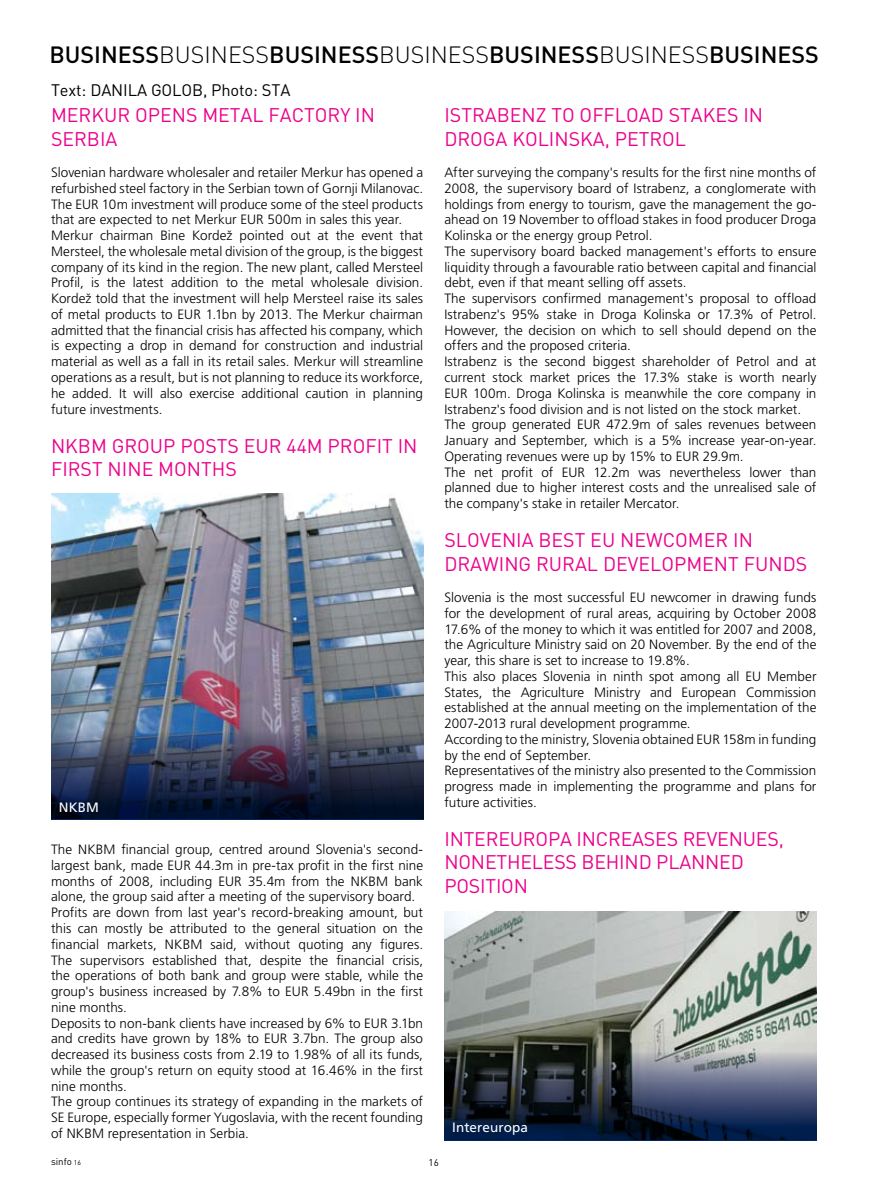
<style>
.page{position:relative;width:893px;height:1191px;background:#fff}
.page>*{position:absolute;margin:0;border:0;box-sizing:border-box;transform-origin:0 0}
.t1{font:23.25px "FFDIN Medium";color:#000}
.t2{font:19.5px/23.4px "FFDIN Regular";color:#ec008c}
.t3{font:16.5px "FFDIN Regular";letter-spacing:-.01em;color:#000}
.t4{font:300 13.5px/15.8px "Slo Frutiger";color:#000}
.t5{font:13.5px "Slo Frutiger Roman";color:#fff}
.t6{font:9.75px "FFDIN Regular";color:#000}
.s1{font-family:"FFDIN Light"}
.s2{font-size:6.9px}
</style>
<div class="page">
<img style="left:51px;top:493px;width:373px;height:326px">
<img style="left:444px;top:911px;width:372px;height:131px">
<img style="left:51px;top:721px;width:372px;height:99px">
<svg style="left:444px;top:1042px;width:372px;height:98px;background:#394353"></svg>
<h1 class="t1" style="left:49px;top:40px;width:771px">BUSINESS<span class="s1">BUSIN ESS</span>BUSINESS<span class="s1">BUSIN ESS</span>BUSINESS<span class="s1">BUSIN ESS</span>BUSINESS</h1>
<p class="t3" style="left:51px;top:80px;width:231px">TEXT: DANI LA GOLOB , PHOTO: STA</p>
<h2 class="t2" style="left:51px;top:103px;width:314px">M ERKUR OPENS M ETAL FACTORY IN<br>SERBIA</h2>
<p class="t4" style="left:51px;top:164px;width:374px">Slovenian hardware wholesaler and retailer Merkur has opened a refurbished steel factory in the Serbian town of Gornji Milanovac.<br>The EUR 10m investment will produce some of the steel products that are expected to net Merkur EUR 500m in sales this year.<br>Merkur chairman Bine Kordež pointed out at the event that Mersteel, the wholesale metal division of the group, is the biggest company of its kind in the region. The new plant, called Mersteel Profil, is the latest addition to the metal wholesale division.<br>Kordež told that the investment will help Mersteel raise its sales of metal products to EUR 1.1bn by 2013. The Merkur chairman admitted that the financial crisis has affected his company, which is expecting a drop in demand for construction and industrial material as well as a fall in its retail sales. Merkur will streamline operations as a result, but is not planning to reduce its workforce, he added. It will also exercise additional caution in planning future investments.</p>
<h2 class="t2" style="left:51px;top:433px;width:206px">NKBM GROUP POSTS EUR</h2>
<h2 class="t2" style="left:286px;top:433px;width:121px">44M PROFIT IN</h2>
<h2 class="t2" style="left:51px;top:457px;width:185px">FI RST NIN E M ONTHS</h2>
<p class="t5" style="left:59px;top:799px;width:11px">NKBM</p>
<p class="t4" style="left:51px;top:841px;width:374px">The NKBM financial group, centred around Slovenia's second&shy;largest bank, made EUR 44.3m in pre-tax profit in the first nine months of 2008, including EUR 35.4m from the NKBM bank alone, the group said after a meeting of the supervisory board.<br>Profits are down from last year's record-breaking amount, but this can mostly be attributed to the general situation on the financial markets, NKBM said, without quoting any figures.<br>The supervisors established that, despite the financial crisis, the operations of both bank and group were stable, while the group's business increased by 7.8% to EUR 5.49bn in the first nine months.<br>Deposits to non-bank clients have increased by 6% to EUR 3.1bn and credits have grown by 18% to EUR 3.7bn. The group also decreased its business costs from 2.19 to 1.98% of all its funds, while the group's return on equity stood at 16.46% in the first nine months.<br>The group continues its strategy of expanding in the markets of SE Europe, especially former Yugoslavia, with the recent founding of NKBM representation in Serbia.</p>
<h2 class="t2" style="left:444px;top:103px;width:308px">ISTRAB EN Z TO OFFLOAD STAKES IN<br>DROGA KOLINSK</h2>
<h2 class="t2" style="left:593px;top:126px;width:95px">A, PETROL</h2>
<p class="t4" style="left:444px;top:164px;width:374px">After surveying the company's results for the first nine months of 2008, the supervisory board of Istrabenz, a conglomerate with holdings from energy to tourism, gave the management the go&shy;ahead on 19 November to offload stakes in food producer Droga Kolinska or the energy group Petrol.<br>The supervisory board backed management's efforts to ensure liquidity through a favourable ratio between capital and financial debt, even if that meant selling off assets.<br>The supervisors confirmed management's proposal to offload Istrabenz's 95% stake in Droga Kolinska or 17.3% of Petrol.<br>However, the decision on which to sell should depend on the offers and the proposed criteria.<br>Istrabenz is the second biggest shareholder of Petrol and at current stock market prices the 17.3% stake is worth nearly EUR 100m. Droga Kolinska is meanwhile the core company in Istrabenz's food division and is not listed on the stock market.<br>The group generated EUR 472.9m of sales revenues between January and September, which is a 5% increase year-on-year.<br>Operating revenues were up by 15% to EUR 29.9m.<br>The net profit of EUR 12.2m was nevertheless lower than planned due to higher interest costs and the unrealised sale of the company's stake in retailer Mercator.</p>
<h2 class="t2" style="left:444px;top:528px;width:337px">SLOVENIA BEST EU NEWCOMER IN<br>DRAWIN G RURAL DEVELOPMENT FUNDS</h2>
<p class="t4" style="left:444px;top:589px;width:374px">Slovenia is the most successful EU newcomer in drawing funds for the development of rural areas, acquiring by October 2008<br>17.6% of the money to which it was entitled for 2007 and 2008, the Agriculture Ministry said on 20 November. By the end of the year, this share is set to increase to 19.8%.<br>This also places Slovenia in ninth spot among all EU Member States, the Agriculture Ministry and European Commission established at the annual meeting on the implementation of the 2007-2013 rural development programme.<br>According to the ministry, Slovenia obtained EUR 158m in funding by the end of September.<br>Representatives of the ministry also presented to the Commission progress made in implementing the programme and plans for future activities.</p>
<h2 class="t2" style="left:444px;top:827px;width:341px">INTEREUROPA INCREASES REVEN UES,<br>NON ETHELESS BEHIND</h2>
<h2 class="t2" style="left:656px;top:850px;width:86px">PLANN ED</h2>
<h2 class="t2" style="left:444px;top:873px;width:81px">POSITI ON</h2>
<p class="t5" style="left:452px;top:1119px;width:77px">I ntereuropa</p>
<p class="t6" style="left:51px;top:1155px;width:31px">SINFO <span class="s2">16</span></p>
<p class="t6" style="left:429px;top:1156px;width:12px">16</p>
</div>
